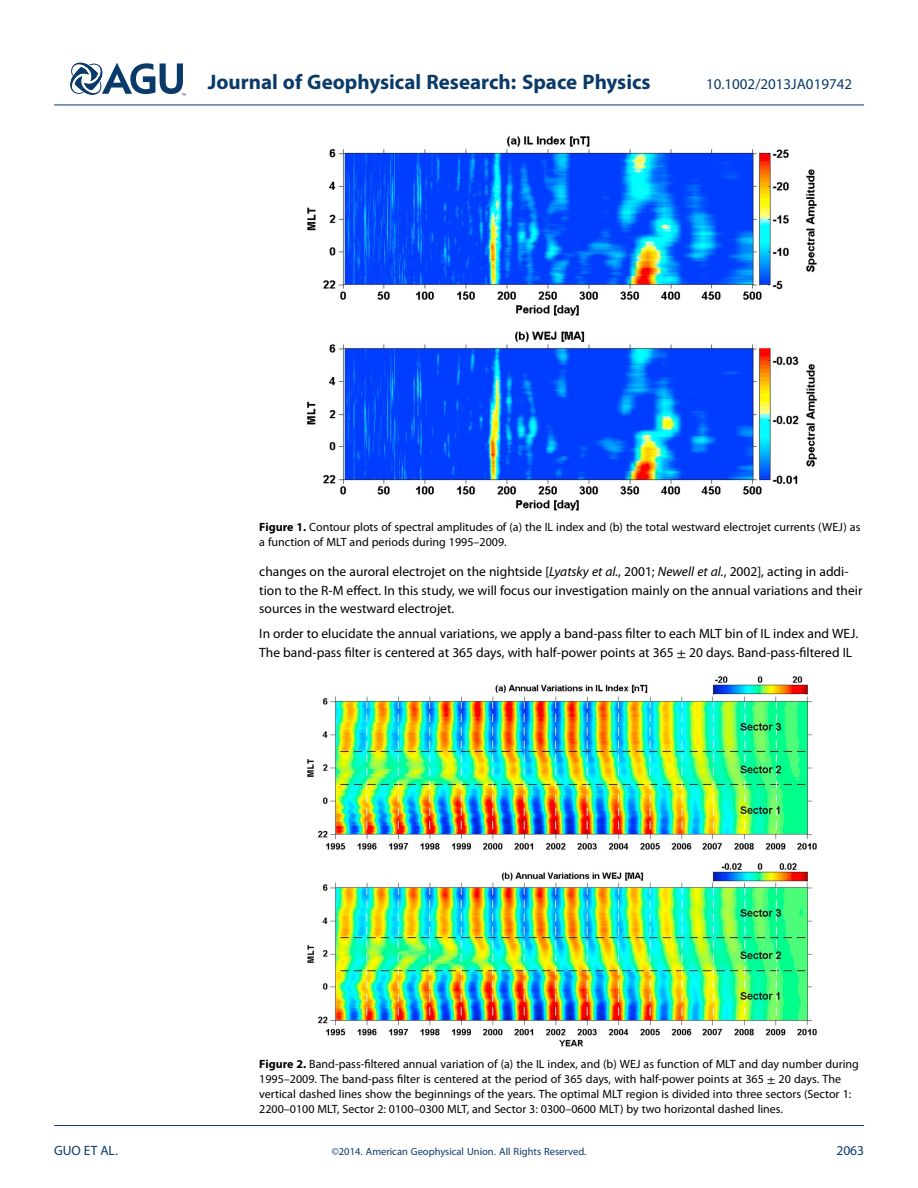
<style>
.page{position:relative;width:918px;height:1188px;background:#fff}
.page>*{position:absolute;margin:0;border:0;box-sizing:border-box;transform-origin:0 0}
.t1{font:700 21px "Myriad Pro";color:#0a3a69}
.t2{font:15px "Myriad Pro";color:#0a3a69}
.t3{font:13.5px/18.1px "Myriad Pro";color:#000}
.t4{font:13.5px "Myriad Pro";color:#0a3a69}
.t5{font:12px/15px "Myriad Pro";color:#000}
.t6{font:10.5px "Myriad Pro";color:#0a3a69}
.s1{font-weight:700}
.s2{font-style:italic}
.s3{font-family:"STIX Math"}
</style>
<div class="page">
<svg style="left:70px;top:62px;width:116px;height:34px"></svg>
<hr style="left:54px;top:105px;width:810px;height:1px;background:#0a3a69">
<img style="left:307px;top:136px;width:510px;height:374px">
<img style="left:307px;top:676px;width:510px;height:371px">
<hr style="left:54px;top:1125px;width:810px;height:1px;background:#0a3a69">
<h1 class="t1" style="left:208px;top:73px;width:444px">Journal of Geophysical Research: Space Physics</h1>
<p class="t2" style="left:706px;top:78px;width:148px">10.1002/2013JA019742</p>
<p class="t5" style="left:259px;top:521px;width:603px"><span class="s1">Figure 1.</span> Contour plots of spectral amplitudes of (a) the IL index and (b) the total westward electrojet currents (WEJ) as a function of MLT and periods during 1995–2009.</p>
<p class="t3" style="left:259px;top:564px;width:605px">changes on the auroral electrojet on the nightside [<span class="s2">Lyatsky et al.</span>, 2001; <span class="s2">Newell et al.</span>, 2002], acting in addi&shy;tion to the R-M effect. In this study, we will focus our investigation mainly on the annual variations and their sources in the westward electrojet.</p>
<p class="t3" style="left:259px;top:626px;width:600px">In order to elucidate the annual variations, we apply a band-pass filter to each MLT bin of IL index and WEJ.<br>The band-pass filter is centered at 365 days, with half-power points at 365 <span class="s3">±</span> 20 days. Band-pass-filtered IL</p>
<p class="t5" style="left:259px;top:1057px;width:601px"><span class="s1">Figure 2.</span> Band-pass-filtered annual variation of (a) the IL index, and (b) WEJ as function of MLT and day number during 1995–2009. The band-pass filter is centered at the period of 365 days, with half-power points at 365 <span class="s3">±</span> 20 days. The vertical dashed lines show the beginnings of the years. The optimal MLT region is divided into three sectors (Sector 1:<br>2200–0100 MLT, Sector 2: 0100–0300 MLT, and Sector 3: 0300–0600 MLT) by two horizontal dashed lines.</p>
<p class="t4" style="left:54px;top:1145px;width:65px">GUO ET AL.</p>
<p class="t6" style="left:332px;top:1147px;width:256px">©2014. American Geophysical Union. All Rights Reserved.</p>
<p class="t4" style="left:836px;top:1145px;width:29px">2063</p>
</div>
